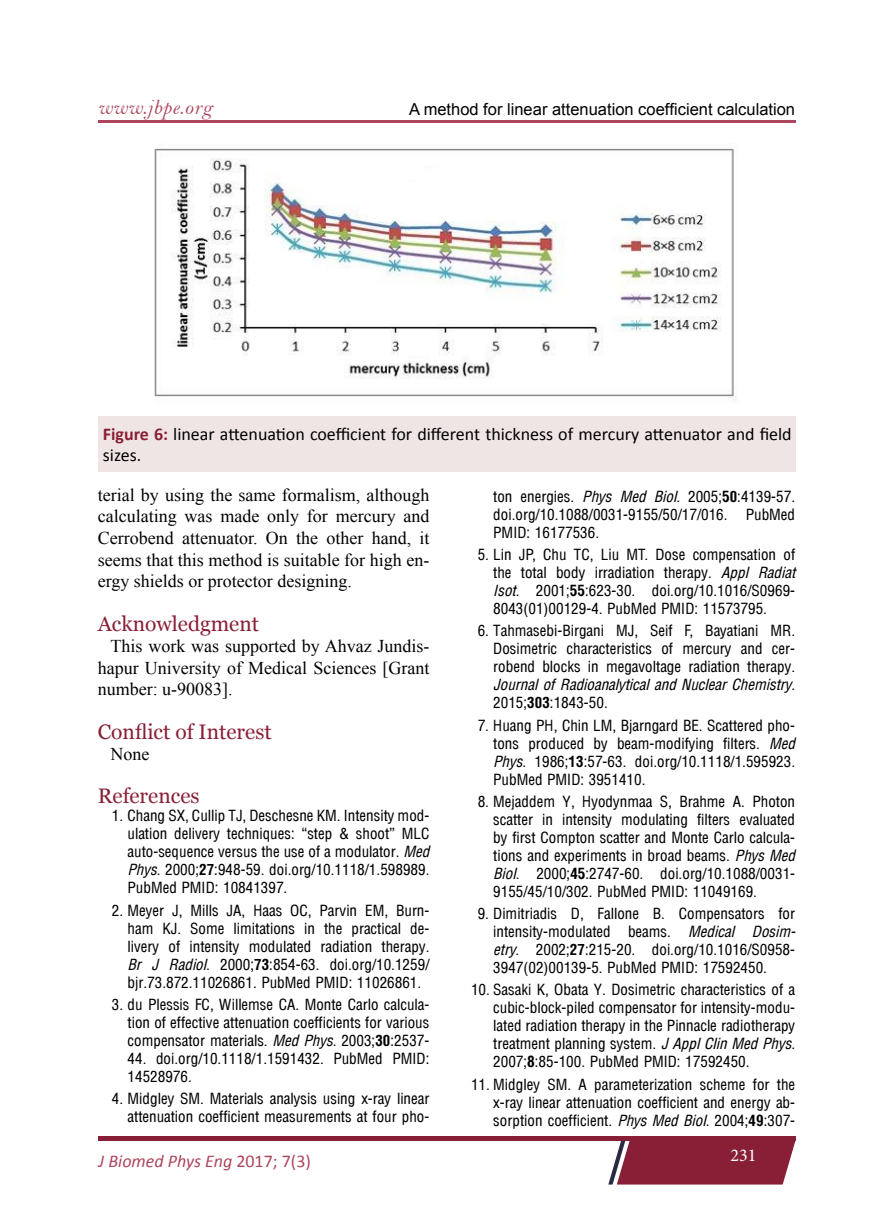
<style>
.page{position:relative;width:893px;height:1212px;background:#fff}
.page>*{position:absolute;margin:0;border:0;box-sizing:border-box;transform-origin:0 0}
.t1{font:21px "Georgia";color:#891f36}
.t2{font:21px "Bell MT Italic";letter-spacing:.03em;color:#ad465c}
.t3{font:18px/21.6px "Times New Roman";color:#000;text-align:justify}
.t4{font:18px/21.6px "Calibri";color:#000}
.t5{font:italic 18px "Calibri";color:#ad465c}
.t6{font:18px "Minion Pro";color:#fff}
.t7{font:16.5px "Arial";color:#000}
.t8{font:15px/18px "Arena Condensed";color:#000;text-align:justify}
.s1{font-weight:700;color:#891f36}
.s2{font-style:italic}
.s3{font-weight:700}
.s4{font-style:normal}
</style>
<div class="page">
<div style="left:98px;top:1136px;width:697px;height:5px;background:#891f36"></div>
<svg style="left:608px;top:1141px;width:187px;height:43px;background:#913348"></svg>
<hr style="left:98px;top:120px;width:698px;height:2px;background:#ad465c">
<img style="left:154px;top:147px;width:583px;height:255px">
<div style="left:99px;top:416px;width:697px;height:55px;background:#f0e5e5"></div>
<h1 class="t2" style="left:98px;top:94px;width:116px">www.jbpe.org</h1>
<p class="t7" style="left:409px;top:98px;width:388px">A method for linear attenuation coefficient calculation</p>
<p class="t4" style="left:103px;top:423px;width:690px"><span class="s1">Figure 6:</span> linear attenuation coefficient for different thickness of mercury attenuator and field sizes.</p>
<p class="t3" style="left:98px;top:484px;width:333px">terial by using the same formalism, although calculating was made only for mercury and Cerrobend attenuator. On the other hand, it seems that this method is suitable for high en&shy;ergy shields or protector designing.</p>
<h1 class="t1" style="left:98px;top:610px;width:163px">Acknowledgment</h1>
<p class="t3" style="left:98px;top:635px;width:333px;text-indent:13px">This work was supported by Ahvaz Jundis&shy;hapur University of Medical Sciences [Grant number: u-90083].</p>
<h1 class="t1" style="left:98px;top:719px;width:175px">Conflict of Interest</h1>
<p class="t3" style="left:111px;top:743px;width:40px">None</p>
<h1 class="t1" style="left:98px;top:783px;width:103px">References</h1>
<p class="t8" style="left:128px;top:807px;width:303px;text-indent:-16px">1. Chang SX, Cullip TJ, Deschesne KM. Intensity mod&shy;ulation delivery techniques: “step &amp; shoot” MLC auto-sequence versus the use of a modulator. <span class="s2">Med Phys</span>. 2000;<span class="s3">27</span>:948-59. doi.org/10.1118/1.598989.<br>PubMed PMID: 10841397.</p>
<p class="t8" style="left:128px;top:901px;width:303px;text-indent:-16px">2. Meyer J, Mills JA, Haas OC, Parvin EM, Burn&shy;ham KJ. Some limitations in the practical de&shy;livery of intensity modulated radiation therapy.<br><span class="s2">Br J Radiol</span>. 2000;<span class="s3">73</span>:854-63. doi.org/10.1259/ bjr.73.872.11026861. PubMed PMID: 11026861.</p>
<p class="t8" style="left:128px;top:996px;width:303px;text-indent:-16px">3. du Plessis FC, Willemse CA. Monte Carlo calcula&shy;tion of effective attenuation coefficients for various compensator materials. <span class="s2">Med Phys</span>. 2003;<span class="s3">30</span>:2537-</p>
<p class="t8" style="left:128px;top:1050px;width:303px">44. doi.org/10.1118/1.1591432. PubMed PMID:<br>14528976.</p>
<p class="t8" style="left:112px;top:1090px;width:319px;text-align:right">4. Midgley SM. Materials analysis using x-ray linear attenuation coefficient measurements at four pho-</p>
<p class="t5" style="left:99px;top:1148px;width:214px">J Biomed Phys Eng <span class="s4">2017; 7(3)</span></p>
<p class="t8" style="left:493px;top:487px;width:303px">ton energies. <span class="s2">Phys Med Biol</span>. 2005;<span class="s3">50</span>:4139-57. doi.org/10.1088/0031-9155/50/17/016. PubMed PMID: 16177536.</p>
<p class="t8" style="left:493px;top:546px;width:303px;text-indent:-16px">5. Lin JP, Chu TC, Liu MT. Dose compensation of the total body irradiation therapy. <span class="s2">Appl Radiat Isot</span>. 2001;<span class="s3">55</span>:623-30. doi.org/10.1016/S0969- 8043(01)00129-4. PubMed PMID: 11573795.</p>
<p class="t8" style="left:493px;top:622px;width:303px;text-indent:-16px">6. Tahmasebi-Birgani MJ, Seif F, Bayatiani MR.<br>Dosimetric characteristics of mercury and cer&shy;robend blocks in megavoltage radiation therapy.<br><span class="s2">Journal of Radioanalytical and Nuclear Chemistry</span>.<br>2015;<span class="s3">303</span>:1843-50.</p>
<p class="t8" style="left:493px;top:716px;width:303px;text-indent:-16px">7. Huang PH, Chin LM, Bjarngard BE. Scattered pho&shy;tons produced by beam-modifying filters. <span class="s2">Med Phys</span>. 1986;<span class="s3">13</span>:57-63. doi.org/10.1118/1.595923.<br>PubMed PMID: 3951410.</p>
<p class="t8" style="left:493px;top:792px;width:303px;text-indent:-16px">8. Mejaddem Y, Hyodynmaa S, Brahme A. Photon scatter in intensity modulating filters evaluated by first Compton scatter and Monte Carlo calcula&shy;tions and experiments in broad beams. <span class="s2">Phys Med Biol</span>. 2000;<span class="s3">45</span>:2747-60. doi.org/10.1088/0031- 9155/45/10/302. PubMed PMID: 11049169.</p>
<p class="t8" style="left:493px;top:905px;width:304px;text-indent:-16px">9. Dimitriadis D, Fallone B. Compensators for intensity-modulated beams. <span class="s2">Medical Dosim&shy;etry</span>. 2002;<span class="s3">27</span>:215-20. doi.org/10.1016/S0958- 3947(02)00139-5. PubMed PMID: 17592450.</p>
<p class="t8" style="left:493px;top:981px;width:303px;text-indent:-22px">10. Sasaki K, Obata Y. Dosimetric characteristics of a cubic-block-piled compensator for intensity-modu&shy;lated radiation therapy in the Pinnacle radiotherapy treatment planning system. <span class="s2">J Appl Clin Med Phys</span>.<br>2007;<span class="s3">8</span>:85-100. PubMed PMID: 17592450.</p>
<p class="t8" style="left:493px;top:1075px;width:303px;text-indent:-22px">11. Midgley SM. A parameterization scheme for the x-ray linear attenuation coefficient and energy ab&shy;sorption coefficient. <span class="s2">Phys Med Biol</span>. 2004;<span class="s3">49</span>:307-</p>
<p class="t6" style="left:731px;top:1143px;width:27px">231</p>
</div>
